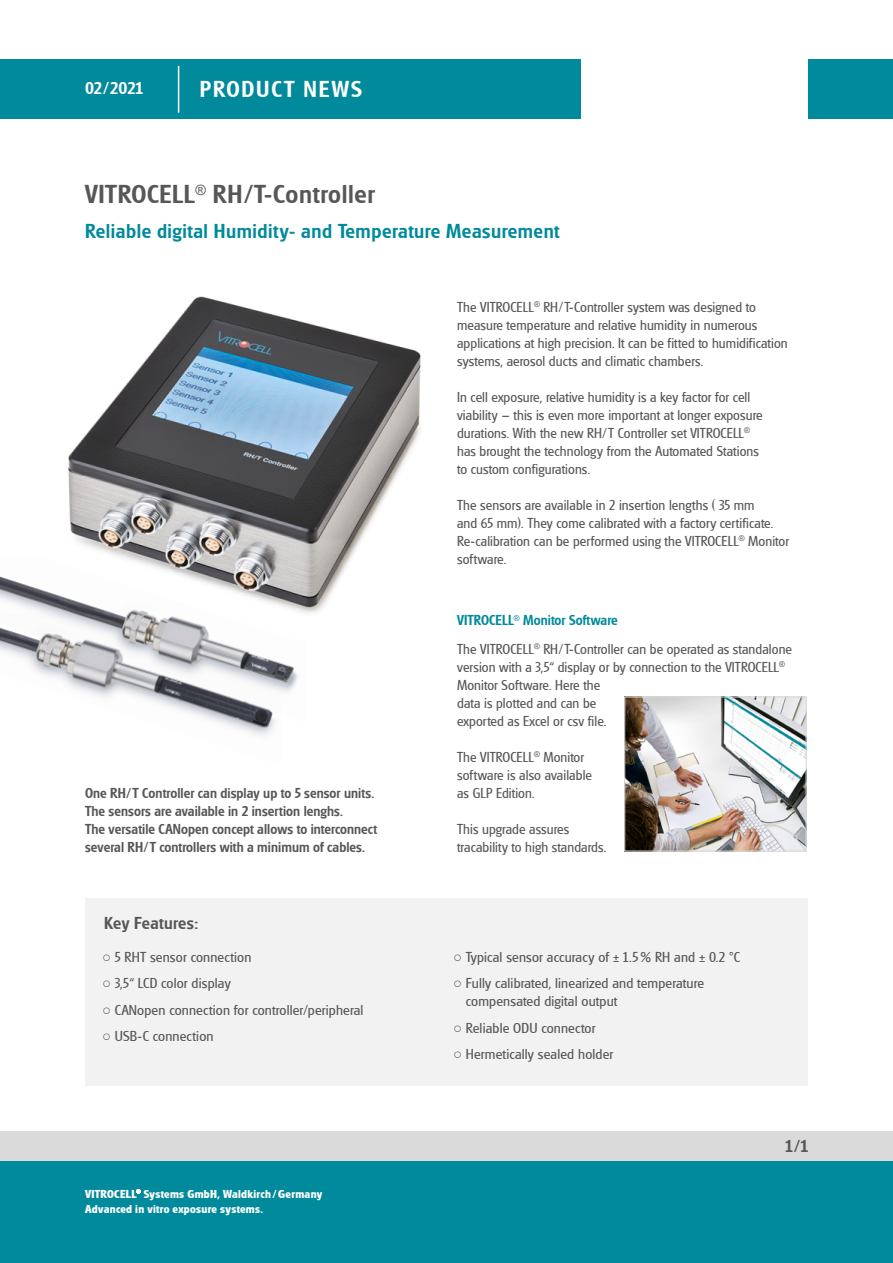
<style>
.page{position:relative;width:893px;height:1263px;background:#fff}
.page>*{position:absolute;margin:0;border:0;box-sizing:border-box;transform-origin:0 0}
.t1{font:500 27px "Glasgow RR";letter-spacing:.025em;color:#575756}
.t2{font:500 24px "Glasgow RR";letter-spacing:.075em;color:#fff}
.t3{font:500 21px "Glasgow RR";letter-spacing:.025em;color:#008a9b}
.t4{font:500 18px "Glasgow RR";letter-spacing:.02em;color:#575756}
.t5{font:500 18px "Glasgow RR";color:#fff}
.t6{font:15px/18px "Glasgow RR";letter-spacing:.005em;color:#575756}
.t7{font:500 15px/18px "Glasgow RR";letter-spacing:.005em;color:#575756}
.t8{font:700 12px/15.3px "Glasgow RR";letter-spacing:.025em;color:#fff}
.s1{font-family:"Arial"}
.s2{font-weight:500;color:#008a9b}
</style>
<div class="page">
<div style="left:0;top:1161px;width:893px;height:102px;background:#008a9b"></div>
<div style="left:0;top:60px;width:581px;height:59px;background:#008a9b"></div>
<div style="left:808px;top:60px;width:85px;height:59px;background:#008a9b"></div>
<div style="left:0;top:1131px;width:893px;height:30px;background:#dadada"></div>
<svg style="left:136px;top:1189px;width:5px;height:4px"></svg>
<hr style="left:178px;top:66px;width:1px;height:47px;background:#fff">
<img style="left:68px;top:296px;width:353px;height:317px">
<div style="left:85px;top:898px;width:723px;height:188px;background:#f2f2f2"></div>
<img style="left:0;top:556px;width:305px;height:137px">
<img style="left:0;top:613px;width:280px;height:123px">
<img style="left:626px;top:698px;width:179px;height:152px">
<div style="left:624px;top:696px;width:183px;height:156px;border:1px solid #dadada"></div>
<p class="t5" style="left:85px;top:78px;width:60px">02/2021</p>
<h2 class="t2" style="left:200px;top:76px;width:164px">Product News</h2>
<h1 class="t1" style="left:85px;top:179px;width:291px">VITROCELL<sup>®</sup> RH/T-Controller</h1>
<h3 class="t3" style="left:85px;top:219px;width:476px">Reliable digital Humidity- and Temperature Measurement</h3>
<p class="t7" style="left:85px;top:784px;width:294px">One RH/T Controller can display up to 5 sensor units.<br>The sensors are available in 2 insertion lenghs.<br>The versatile CANopen concept allows to interconnect several RH/T controllers with a minimum of cables.</p>
<p class="t4" style="left:104px;top:913px;width:95px">Key Features:</p>
<p class="t6" style="left:102px;top:948px;width:151px"><span class="s1">○</span> 5 RHT sensor connection</p>
<p class="t6" style="left:102px;top:975px;width:130px"><span class="s1">○</span> 3,5“ LCD color display</p>
<p class="t6" style="left:102px;top:1001px;width:263px"><span class="s1">○</span> CANopen connection for controller/peripheral</p>
<p class="t6" style="left:102px;top:1028px;width:113px"><span class="s1">○</span> USB-C connection</p>
<p class="t8" style="left:85px;top:1187px;width:239px">VITROCELL<sup>®</sup> Systems GmbH, Waldkirch/Germany<br>Advanced in vitro exposure systems.</p>
<p class="t6" style="left:457px;top:298px;width:332px">The VITROCELL<sup>®</sup> RH/T-Controller system was designed to measure temperature and relative humidity in numerous applications at high precision. It can be fitted to humidification systems, aerosol ducts and climatic chambers.</p>
<p class="t6" style="left:457px;top:388px;width:307px">In cell exposure, relative humidity is a key factor for cell viability – this is even more important at longer exposure durations. With the new RH/T Controller set VITROCELL<sup>® </sup>has brought the technology from the Automated Stations to custom configurations.</p>
<p class="t6" style="left:457px;top:496px;width:333px">The sensors are available in 2 insertion lengths ( 35 mm<br>and 65 mm). They come calibrated with a factory certificate.<br>Re-calibration can be performed using the VITROCELL<sup>®</sup> Monitor software.</p>
<p class="t6" style="left:457px;top:606px;width:336px;line-height:28.5px"><span class="s2">VITROCELL</span><sup>®</sup> <span class="s2">Monitor Software<br></span>The VITROCELL<sup>®</sup> RH/T-Controller can be operated as standalone</p>
<p class="t6" style="left:457px;top:658px;width:329px">version with a 3,5“ display or by connection to the VITROCELL<sup>® </sup>Monitor Software. Here the<br>data is plotted and can be<br>exported as Excel or csv file.</p>
<p class="t6" style="left:457px;top:748px;width:136px">The VITROCELL<sup>®</sup> Monitor software is also available as GLP Edition.</p>
<p class="t6" style="left:457px;top:820px;width:151px">This upgrade assures tracability to high standards.</p>
<p class="t6" style="left:453px;top:948px;width:289px"><span class="s1">○</span> Typical sensor accuracy of ± 1.5 % RH and ± 0.2 °C</p>
<p class="t6" style="left:466px;top:975px;width:240px;text-indent:-13px"><span class="s1">○</span> Fully calibrated, linearized and temperature compensated digital output</p>
<p class="t6" style="left:453px;top:1019px;width:144px"><span class="s1">○</span> Reliable ODU connector</p>
<p class="t6" style="left:453px;top:1046px;width:162px"><span class="s1">○</span> Hermetically sealed holder</p>
<p class="t4" style="left:785px;top:1136px;width:24px">1/1</p>
</div>
